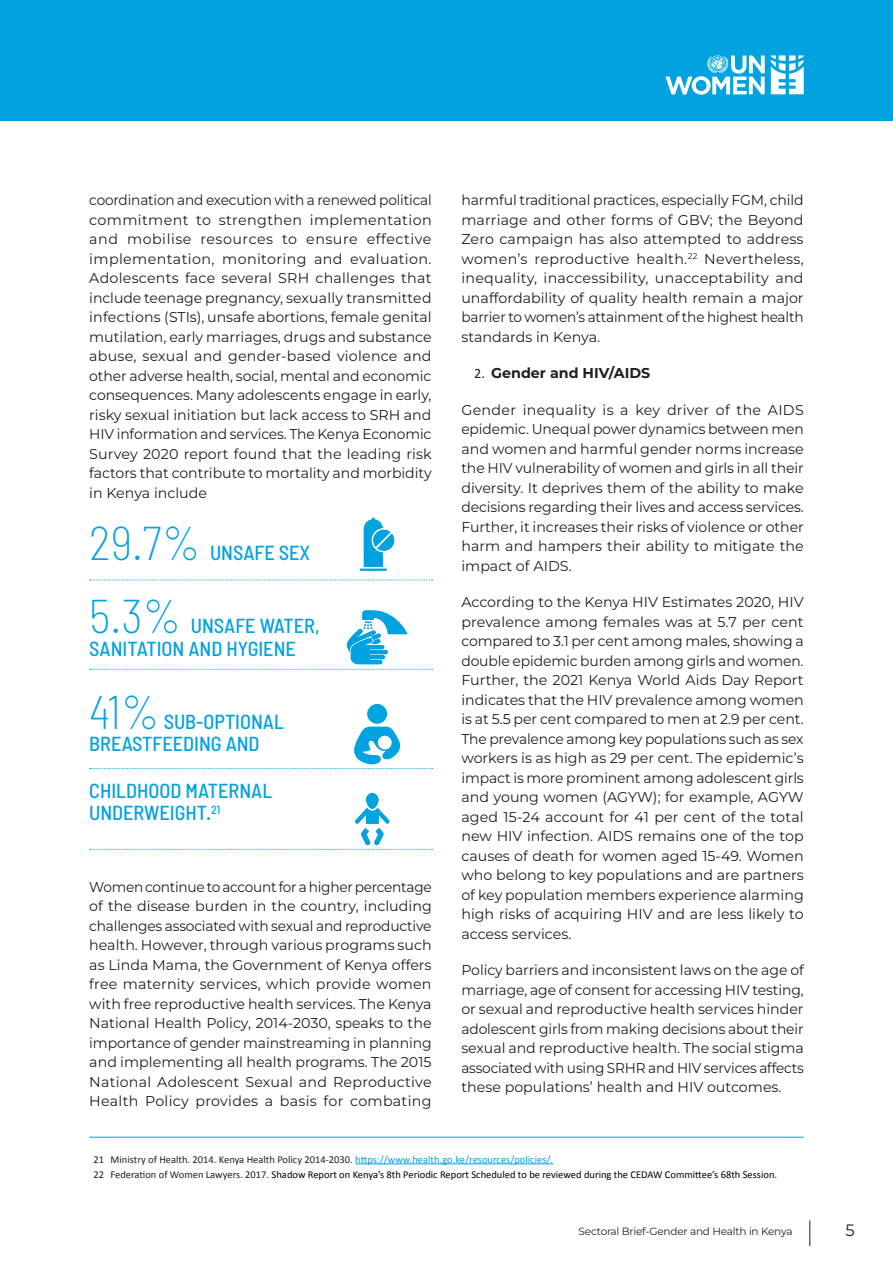
<style>
.page{position:relative;width:893px;height:1263px;background:#fff}
.page>*{position:absolute;margin:0;border:0;box-sizing:border-box;transform-origin:0 0}
.Paragraph_Style_2{font:200 semi-condensed 47.25px "Barlow";color:#00a2df}
.Paragraph_Style_2-2{font:500 semi-condensed 20.25px "Barlow";color:#00a2df}
.t1{font:16.5px "Montserrat";color:#231f20}
.t2{font:14.25px/19.5px "Montserrat";color:#231f20;text-align:justify}
.t3{font:14.25px/19.5px "Montserrat";color:#231f20;text-align:justify;scale:.96 1}
.t4{font:700 14.25px "Montserrat";color:#231f20}
.FOOTNOTE{font:10.5px "Calibri";color:#000}
.FOOTNOTE-2{font:10.5px "Calibri";color:#231f20}
.t5{font:10.5px "Montserrat";letter-spacing:-.02em;color:#231f20}
.s1{font-family:"Calibri";font-weight:400}
.s2{color:#00a2df}
.s3{color:#231f20}
</style>
<div class="page">
<div style="left:0;top:0;width:893px;height:121px;background:#00a2df"></div>
<svg style="left:809px;top:1220px;width:1px;height:26px"></svg>
<svg style="left:665px;top:55px;width:100px;height:40px"></svg>
<svg style="left:771px;top:55px;width:33px;height:39px"></svg>
<svg style="left:90px;top:579px;width:343px;height:1px"></svg>
<hr style="left:89px;top:1137px;width:715px;height:1px;background:#00a2df">
<hr style="left:355px;top:1163px;width:198px;height:1px;background:#00a2df">
<svg style="left:360px;top:517px;width:35px;height:54px"></svg>
<svg style="left:90px;top:610px;width:343px;height:60px"></svg>
<svg style="left:90px;top:726px;width:343px;height:43px"></svg>
<div style="left:367px;top:704px;width:20px;height:20px;background:#00a2df;border-radius:50%"></div>
<svg style="left:90px;top:793px;width:343px;height:57px"></svg>
<p class="t3" style="left:89px;top:190px;width:358px">coordination and execution with a renewed political commitment to strengthen implementation and mobilise resources to ensure effective implementation, monitoring and evaluation.<br>Adolescents face several SRH challenges that include teenage pregnancy, sexually transmitted infections (STIs), unsafe abortions, female genital mutilation, early marriages, drugs and substance abuse, sexual and gender-based violence and other adverse health, social, mental and economic consequences. Many adolescents engage in early, risky sexual initiation but lack access to SRH and HIV information and services. The Kenya Economic Survey 2020 report found that the leading risk factors that contribute to mortality and morbidity in Kenya include</p>
<p class="Paragraph_Style_2" style="left:89px;top:513px;width:113px">29.7%</p>
<p class="Paragraph_Style_2-2" style="left:210px;top:540px;width:102px">UNSAFE SEX</p>
<p class="Paragraph_Style_2" style="left:89px;top:587px;width:94px">5.3%</p>
<p class="Paragraph_Style_2-2" style="left:191px;top:613px;width:130px">UNSAFE WATER,</p>
<p class="Paragraph_Style_2-2" style="left:89px;top:636px;width:208px">SANITATION AND HYGIENE</p>
<p class="Paragraph_Style_2" style="left:89px;top:682px;width:72px">41%</p>
<p class="Paragraph_Style_2-2" style="left:164px;top:709px;width:122px">SUB-OPTIONAL</p>
<p class="Paragraph_Style_2-2" style="left:89px;top:732px;width:172px">BREASTFEEDING AND</p>
<p class="Paragraph_Style_2-2" style="left:89px;top:778px;width:184px">CHILDHOOD MATERNAL</p>
<p class="Paragraph_Style_2-2" style="left:89px;top:800px;width:132px">UNDERWEIGHT.<sup>21</sup></p>
<p class="t3" style="left:89px;top:876px;width:358px">Women continue to account for a higher percentage of the disease burden in the country, including challenges associated with sexual and reproductive health. However, through various programs such as Linda Mama, the Government of Kenya offers free maternity services, which provide women with free reproductive health services. The Kenya National Health Policy, 2014-2030, speaks to the importance of gender mainstreaming in planning and implementing all health programs. The 2015<br>National Adolescent Sexual and Reproductive Health Policy provides a basis for combating</p>
<p class="t2" style="left:461px;top:190px;width:344px">harmful traditional practices, especially FGM, child marriage and other forms of GBV; the Beyond Zero campaign has also attempted to address women’s reproductive health.<sup>22</sup> Nevertheless, inequality, inaccessibility, unacceptability and unaffordability of quality health remain a major barrier to women’s attainment of the highest health standards in Kenya.</p>
<p class="t4" style="left:474px;top:364px;width:178px"><span class="s1">2.</span> Gender and HIV/AIDS</p>
<p class="t2" style="left:461px;top:399px;width:344px">Gender inequality is a key driver of the AIDS epidemic. Unequal power dynamics between men and women and harmful gender norms increase the HIV vulnerability of women and girls in all their diversity. It deprives them of the ability to make decisions regarding their lives and access services.<br>Further, it increases their risks of violence or other harm and hampers their ability to mitigate the impact of AIDS.</p>
<p class="t2" style="left:461px;top:592px;width:344px">According to the Kenya HIV Estimates 2020, HIV prevalence among females was at 5.7 per cent compared to 3.1 per cent among males, showing a double epidemic burden among girls and women.<br>Further, the 2021 Kenya World Aids Day Report indicates that the HIV prevalence among women is at 5.5 per cent compared to men at 2.9 per cent.<br>The prevalence among key populations such as sex workers is as high as 29 per cent. The epidemic’s impact is more prominent among adolescent girls and young women (AGYW); for example, AGYW aged 15-24 account for 41 per cent of the total new HIV infection. AIDS remains one of the top causes of death for women aged 15-49. Women who belong to key populations and are partners of key population members experience alarming high risks of acquiring HIV and are less likely to access services.</p>
<p class="t2" style="left:461px;top:960px;width:344px">Policy barriers and inconsistent laws on the age of marriage, age of consent for accessing HIV testing, or sexual and reproductive health services hinder adolescent girls from making decisions about their sexual and reproductive health. The social stigma associated with using SRHR and HIV services affects these populations’ health and HIV outcomes.</p>
<p class="FOOTNOTE-2" style="left:94px;top:1153px;width:461px">21 Ministry of Health. 2014. Kenya Health Policy 2014-2030. <span class="s2">https://www.health.go.ke/resources/policies/.</span></p>
<p class="FOOTNOTE" style="left:94px;top:1167px;width:685px"><span class="s3">22 Federation of Women Lawyers. 2017.</span> Shadow Report on Kenya’s 8th Periodic Report Scheduled to be reviewed during the CEDAW Committee’s 68th Session.</p>
<p class="t5" style="left:579px;top:1224px;width:216px">Sectoral Brief-Gender and Health in Kenya</p>
<p class="t1" style="left:845px;top:1219px;width:11px">5</p>
</div>
